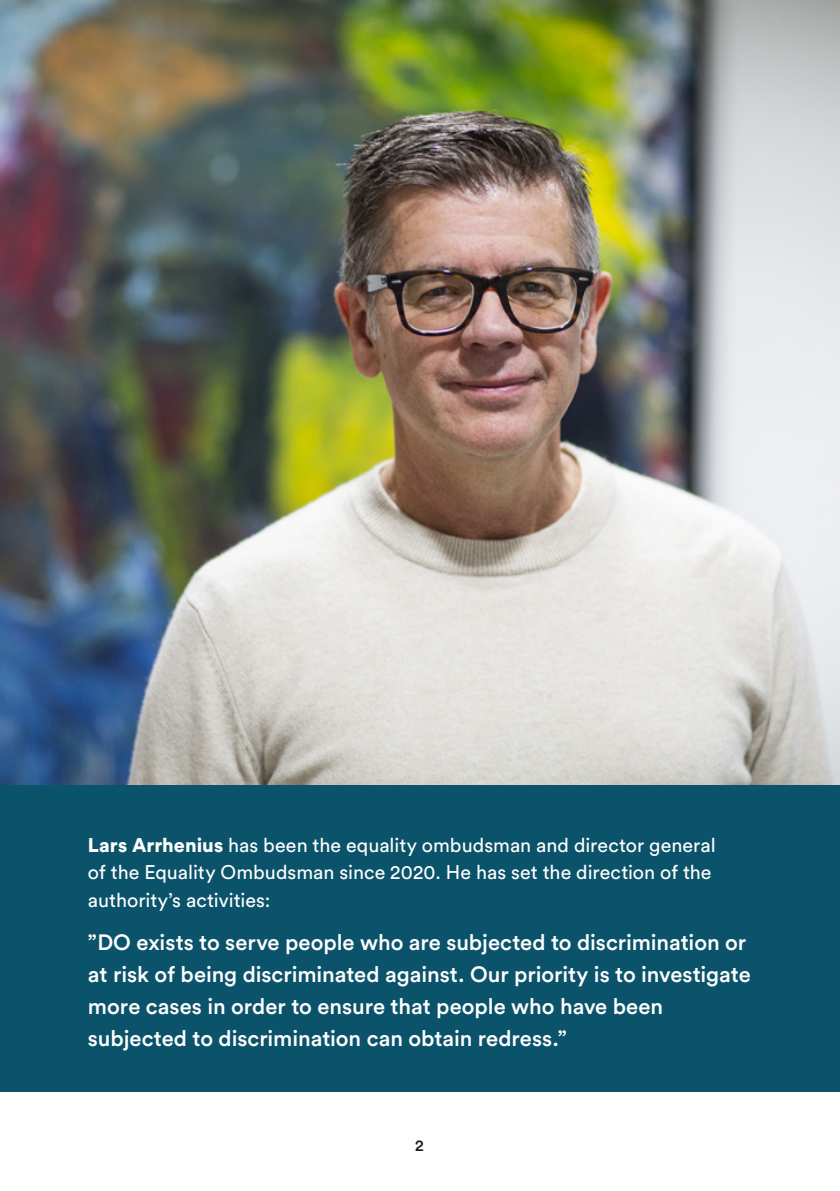
<style>
.page{position:relative;width:840px;height:1191px;background:#fff}
.page>*{position:absolute;margin:0;border:0;box-sizing:border-box;transform-origin:0 0}
.t1{font:500 22px/32px "Circular Pro";color:#fff}
.t2{font:19.6px/27.6px "Circular Pro";color:#fff}
.t3{font:500 16px "Circular Pro";color:#231f20}
.s1{font-weight:900}
</style>
<div class="page">
<div style="left:0;top:785px;width:839px;height:306px;background:#0b536b"></div>
<img style="left:0;top:0;width:839px;height:785px">
<p class="t2" style="left:88px;top:830px;width:629px"><span class="s1">Lars Arrhenius</span> has been the equality ombudsman and director general of the Equality Ombudsman since 2020. He has set the direction of the authority’s activities:</p>
<p class="t1" style="left:88px;top:925px;width:664px">”DO exists to serve people who are subjected to discrimination or at risk of being discriminated against. Our priority is to investigate more cases in order to ensure that people who have been subjected to discrimination can obtain redress.”</p>
<p class="t3" style="left:415px;top:1134px;width:10px">2</p>
</div>
